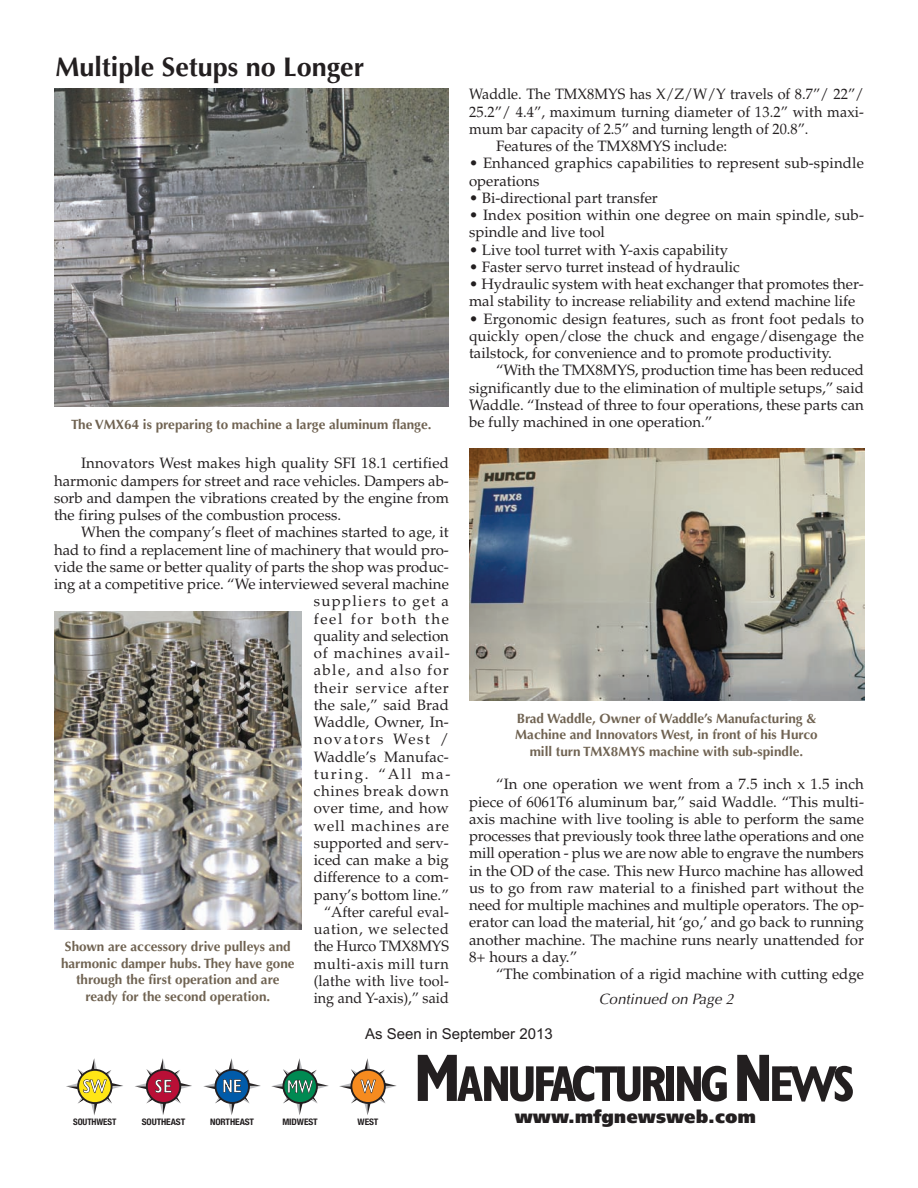
<style>
.page{position:relative;width:918px;height:1188px;background:#fff}
.page>*{position:absolute;margin:0;border:0;box-sizing:border-box;transform-origin:0 0}
.t1{font:700 condensed 50.7px "Humanist 521 BT";letter-spacing:-.07em;color:#231f20}
.t2{font:700 27px "Optima";color:#231f20}
.t3{font:18px "Humanist 777 BT Extra Black B";color:#231f20}
.t4{font:15px/17.2px "Palatino";color:#231f20;text-align:justify}
.t5{font:15px "Palatino";color:#231f20;scale:.96 1}
.t6{font:15px "Arial";color:#231f20}
.t7{font:italic 15px "Optima";letter-spacing:.005em;color:#231f20}
.t8{font:700 13.5px/16.5px "Optima";color:#706352;text-align:center}
.t9{font:700 condensed 9px "Helvetica Neue";letter-spacing:-.01em;color:#231f20;scale:1.05 1}
.t10{font:700 condensed 9px "Helvetica Neue";letter-spacing:-.01em;color:#231f20}
.s1{font-size:67.5px}
</style>
<div class="page">
<svg style="left:66px;top:1058px;width:57px;height:57px"></svg>
<svg style="left:135px;top:1058px;width:57px;height:57px"></svg>
<svg style="left:203px;top:1058px;width:58px;height:57px"></svg>
<svg style="left:271px;top:1058px;width:58px;height:57px"></svg>
<svg style="left:339px;top:1058px;width:58px;height:57px"></svg>
<img style="left:54px;top:611px;width:248px;height:318px">
<img style="left:469px;top:449px;width:395px;height:251px">
<img style="left:54px;top:88px;width:395px;height:319px">
<h2 class="t2" style="left:56px;top:56px;width:310px">Multiple Setups no Longer</h2>
<p class="t8" style="left:71px;top:417px;width:362px">The VMX64 is preparing to machine a large aluminum flange.</p>
<p class="t4" style="left:54px;top:456px;width:396px;text-indent:27px">Innovators West makes high quality SFI 18.1 certified harmonic dampers for street and race vehicles. Dampers ab&shy;sorb and dampen the vibrations created by the engine from the firing pulses of the combustion process.</p>
<p class="t4" style="left:54px;top:525px;width:398px;text-align:right">When the company’s fleet of machines started to age, it had to find a replacement line of machinery that would pro&shy;vide the same or better quality of parts the shop was produc&shy;ing at a competitive price. “We interviewed several machine suppliers to get a<br>feel for both the<br>quality and selection<br>of machines avail-<br>able, and also for<br>their service after<br>the sale,” said Brad<br>Waddle, Owner, In-<br>novators West /<br>Waddle’s Manufac-<br>turing. “All ma-<br>chines break down<br>over time, and how<br>well machines are<br>supported and serv-<br>iced can make a big<br>difference to a com-<br>pany’s bottom line.”<br>“After careful eval-<br>uation, we selected<br>the Hurco TMX8MYS<br>multi-axis mill turn<br>(lathe with live tool-<br>ing and Y-axis),” said</p>
<p class="t8" style="left:61px;top:940px;width:235px">Shown are accessory drive pulleys and harmonic damper hubs. They have gone through the first operation and are ready for the second operation.</p>
<p class="t5" style="left:469px;top:89px;width:413px">Waddle. The TMX8MYS has X/Z/W/Y travels of 8.7”/ 22”/</p>
<p class="t5" style="left:469px;top:106px;width:413px">25.2”/ 4.4”, maximum turning diameter of 13.2” with maxi-</p>
<p class="t5" style="left:469px;top:123px;width:355px">mum bar capacity of 2.5” and turning length of 20.8”.</p>
<p class="t4" style="left:496px;top:139px;width:233px">Features of the TMX8MYS include:</p>
<p class="t4" style="left:469px;top:156px;width:396px">• Enhanced graphics capabilities to represent sub-spindle operations</p>
<p class="t4" style="left:469px;top:191px;width:190px">• Bi-directional part transfer</p>
<p class="t4" style="left:469px;top:208px;width:396px">• Index position within one degree on main spindle, sub&shy;spindle and live tool</p>
<p class="t4" style="left:469px;top:243px;width:261px">• Live tool turret with Y-axis capability</p>
<p class="t4" style="left:469px;top:260px;width:272px">• Faster servo turret instead of hydraulic</p>
<p class="t4" style="left:469px;top:277px;width:396px">• Hydraulic system with heat exchanger that promotes ther&shy;mal stability to increase reliability and extend machine life</p>
<p class="t4" style="left:469px;top:312px;width:396px">• Ergonomic design features, such as front foot pedals to quickly open/close the chuck and engage/disengage the tailstock, for convenience and to promote productivity.</p>
<p class="t4" style="left:469px;top:363px;width:396px;text-indent:27px">“With the TMX8MYS, production time has been reduced significantly due to the elimination of multiple setups,” said Waddle. “Instead of three to four operations, these parts can be fully machined in one operation.”</p>
<p class="t8" style="left:515px;top:711px;width:304px">Brad Waddle, Owner of Waddle’s Manufacturing &amp;<br>Machine and Innovators West, in front of his Hurco mill turn TMX8MYS machine with sub-spindle.</p>
<p class="t4" style="left:469px;top:777px;width:396px;text-indent:27px">“In one operation we went from a 7.5 inch x 1.5 inch piece of 6061T6 aluminum bar,” said Waddle. “This multi&shy;axis machine with live tooling is able to perform the same processes that previously took three lathe operations and one mill operation - plus we are now able to engrave the numbers in the OD of the case. This new Hurco machine has allowed us to go from raw material to a finished part without the need for multiple machines and multiple operators. The op&shy;erator can load the material, hit ‘go,’ and go back to running another machine. The machine runs nearly unattended for 8+ hours a day.”</p>
<p class="t4" style="left:496px;top:967px;width:369px">“The combination of a rigid machine with cutting edge</p>
<p class="t7" style="left:599px;top:992px;width:137px">Continued on Page 2</p>
<p class="t6" style="left:365px;top:1025px;width:189px">As Seen in September 2013</p>
<h1 class="t1" style="left:414px;top:1066px;width:443px"><span class="s1">M</span>ANUFACTURING<span class="s1">N</span>EWS</h1>
<p class="t10" style="left:73px;top:1118px;width:45px">SOUTHWEST</p>
<p class="t9" style="left:142px;top:1118px;width:43px">SOUTHEAST</p>
<p class="t9" style="left:210px;top:1118px;width:43px">NORTHEAST</p>
<p class="t9" style="left:282px;top:1118px;width:35px">MIDWEST</p>
<p class="t9" style="left:358px;top:1118px;width:21px">WEST</p>
<p class="t3" style="left:515px;top:1110px;width:243px">www.mfgnewsweb.com</p>
</div>
